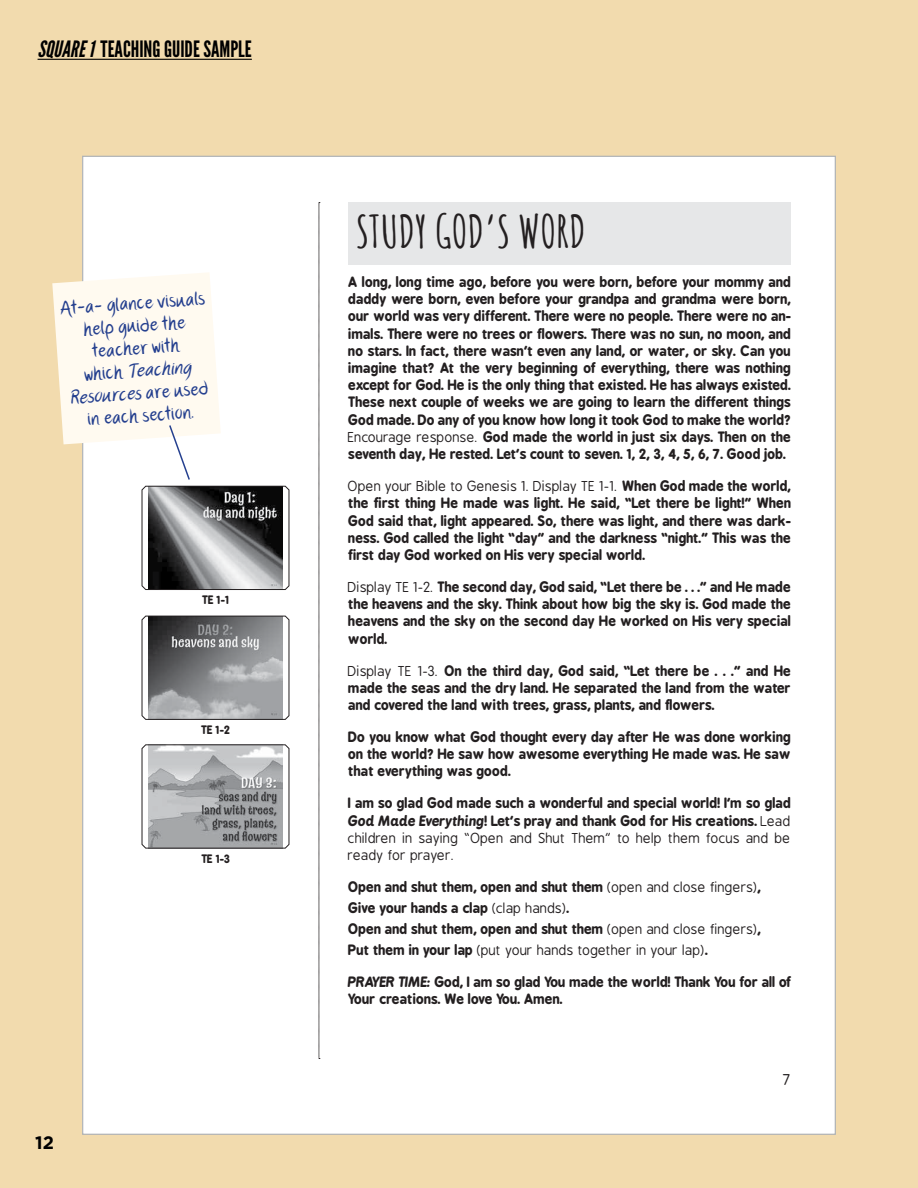
<style>
.page{position:relative;width:918px;height:1188px;background:#f2dbae}
.page>*{position:absolute;margin:0;border:0;box-sizing:border-box;transform-origin:0 0}
.t1{font:700 44.25px "Amatic SC";color:#231f20}
.t2{font:22.5px "League Gothic";color:#000}
.t3{font:19.5px/22.5px "F Pthirdhand";color:#25408f;text-align:center}
.t4{font:700 18px "Gotham";color:#000}
.t5{font:14.7px "B Preplay";color:#231f20}
.t6{font:700 13.5px/17.2px "B Preplay";color:#231f20;text-align:justify}
.t7{font:700 11.1px "B Preplay";color:#231f20}
.s1{font-style:italic}
.s2{font-weight:400}
</style>
<div class="page">
<hr style="left:38px;top:59px;width:214px;height:1px;background:#000">
<div style="left:83px;top:156px;width:752px;height:978px;background:#fff"></div>
<svg style="left:319px;top:202px;width:1px;height:857px"></svg>
<div style="left:348px;top:203px;width:443px;height:62px;background:#e6e7e8"></div>
<svg style="left:141px;top:615px;width:149px;height:105px;background:#8d8e90"></svg>
<svg style="left:141px;top:744px;width:149px;height:105px;background:#abadaf"></svg>
<svg style="left:52px;top:272px;width:238px;height:318px"></svg>
<h2 class="t2" style="left:38px;top:36px;width:216px"><span class="s1">SQUARE1</span>TEACHING GUIDE SAMPLE</h2>
<h3 class="t3" style="left:60px;top:298px;width:147px;rotate:-4deg">At-a- glance visuals help guide the teacher with<br>which <span class="s1">Teaching<br>Resources</span> are used in each section.</h3>
<p class="t7" style="left:202px;top:594px;width:29px">TE 1-1</p>
<p class="t7" style="left:201px;top:723px;width:30px">TE 1-2</p>
<h3 class="t4" style="left:35px;top:1131px;width:20px">12</h3>
<p class="t7" style="left:201px;top:852px;width:30px">TE 1-3</p>
<h1 class="t1" style="left:356px;top:197px;width:232px">STUDY GOD’S WORD</h1>
<p class="t6" style="left:348px;top:273px;width:444px">A long, long time ago, before you were born, before your mommy and daddy were born, even before your grandpa and grandma were born, our world was very different. There were no people. There were no an&shy;imals. There were no trees or flowers. There was no sun, no moon, and no stars. In fact, there wasn’t even any land, or water, or sky. Can you imagine that? At the very beginning of everything, there was nothing except for God. He is the only thing that existed. He has always existed.<br>These next couple of weeks we are going to learn the different things God made. Do any of you know how long it took God to make the world?<br><span class="s2">Encourage response.</span> God made the world in just six days. Then on the seventh day, He rested. Let’s count to seven. 1, 2, 3, 4, 5, 6, 7. Good job.</p>
<p class="t6" style="left:348px;top:477px;width:444px"><span class="s2">Open your Bible to Genesis 1. Display TE 1-1.</span> When God made the world, the first thing He made was light. He said, “Let there be light!” When God said that, light appeared. So, there was light, and there was dark&shy;ness. God called the light “day” and the darkness “night.” This was the first day God worked on His very special world.</p>
<p class="t6" style="left:348px;top:578px;width:444px"><span class="s2">Display TE 1-2.</span> The second day, God said, “Let there be . . .” and He made the heavens and the sky. Think about how big the sky is. God made the heavens and the sky on the second day He worked on His very special world.</p>
<p class="t6" style="left:348px;top:662px;width:444px"><span class="s2">Display TE 1-3.</span> On the third day, God said, “Let there be . . .” and He made the seas and the dry land. He separated the land from the water and covered the land with trees, grass, plants, and flowers.</p>
<p class="t6" style="left:348px;top:728px;width:444px">Do you know what God thought every day after He was done working on the world? He saw how awesome everything He made was. He saw that everything was good.</p>
<p class="t6" style="left:348px;top:795px;width:444px">I am so glad God made such a wonderful and special world! I’m so glad <span class="s1">God Made Everything</span>! Let’s pray and thank God for His creations. <span class="s2">Lead children in saying “Open and Shut Them” to help them focus and be ready for prayer.</span></p>
<p class="t6" style="left:348px;top:877px;width:414px;line-height:20.9px;text-align:left">Open and shut them, open and shut them <span class="s2">(open and close fingers)</span>, Give your hands a clap <span class="s2">(clap hands)</span>.<br>Open and shut them, open and shut them <span class="s2">(open and close fingers)</span>, Put them in your lap <span class="s2">(put your hands together in your lap)</span>.</p>
<p class="t6" style="left:348px;top:973px;width:444px"><span class="s1">PRAYER TIME:</span> God, I am so glad You made the world! Thank You for all of<br>Your creations. We love You. Amen.</p>
<p class="t5" style="left:783px;top:1072px;width:9px">7</p>
</div>
